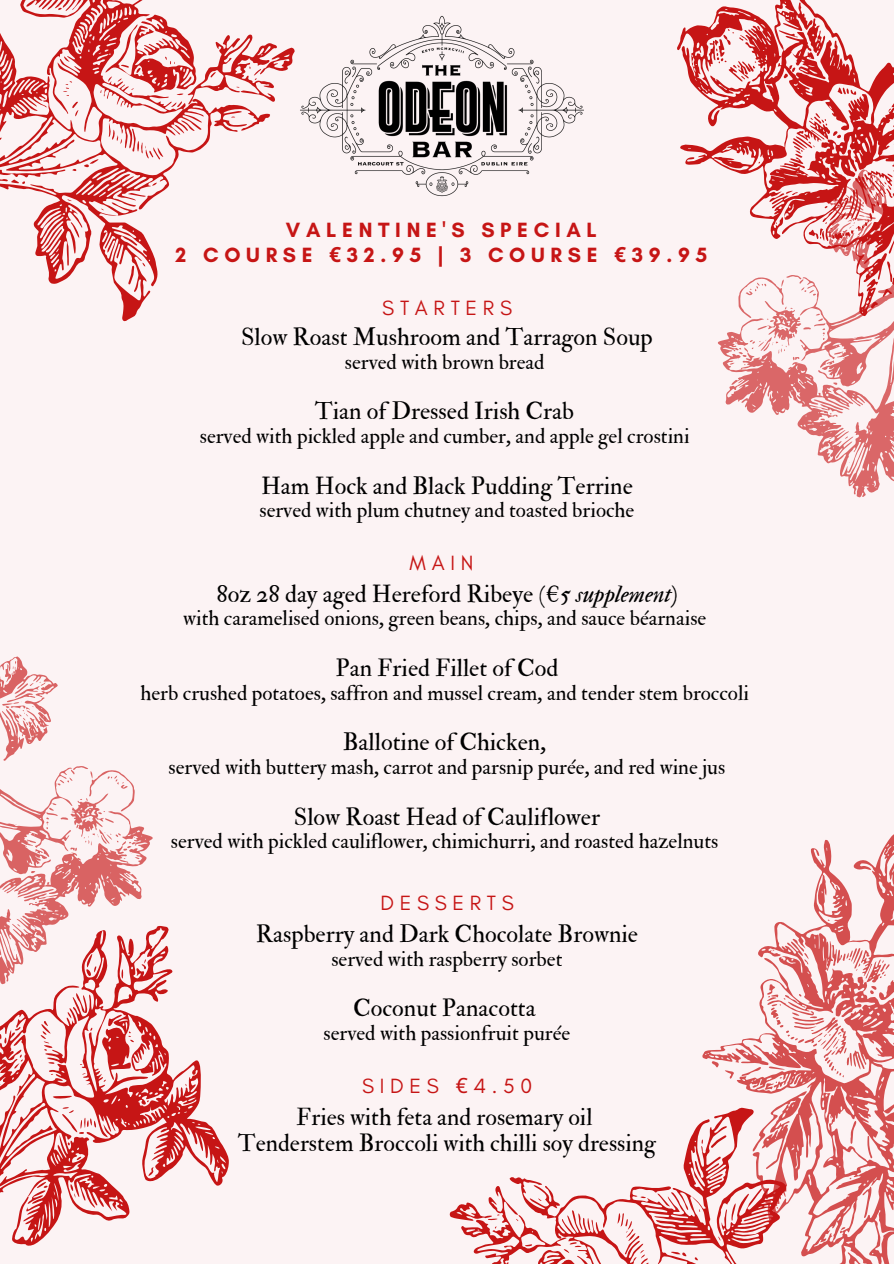
<style>
.page{position:relative;width:894px;height:1264px;background:#fff}
.page>*{position:absolute;margin:0;border:0;box-sizing:border-box;transform-origin:0 0}
.t1{font:24.3px "IM FELL Double Pica Roman";color:#000}
.t2{font:24px/26px "IM FELL Double Pica Roman";color:#000;text-align:center}
.t3{font:21px "IM FELL Double Pica Roman";color:#000}
.t4{font:700 21px/24.8px "Glacial Indifference";letter-spacing:.27em;color:#c61515;text-align:center}
.t5{font:21px "Glacial Indifference";letter-spacing:.27em;color:#c61515}
.s1{font-family:"Noto Sans"}
.s2{font-family:"IM FELL Double Pica Italic"}
</style>
<div class="page">
<div style="left:0;top:0;width:893px;height:1263px;background:#fcf3f4"></div>
<svg style="left:0;top:1033px;width:229px;height:213px"></svg>
<svg style="left:725px;top:382px;width:168px;height:116px"></svg>
<svg style="left:702px;top:835px;width:191px;height:428px"></svg>
<svg style="left:651px;top:1085px;width:213px;height:178px"></svg>
<svg style="left:657px;top:1191px;width:12px;height:18px"></svg>
<svg style="left:670px;top:1249px;width:16px;height:8px"></svg>
<svg style="left:694px;top:1256px;width:4px;height:4px"></svg>
<svg style="left:717px;top:1235px;width:3px;height:5px"></svg>
<svg style="left:726px;top:1203px;width:14px;height:17px"></svg>
<svg style="left:700px;top:1134px;width:28px;height:14px"></svg>
<svg style="left:449px;top:1177px;width:202px;height:86px"></svg>
<svg style="left:0;top:0;width:170px;height:322px"></svg>
<svg style="left:128px;top:188px;width:18px;height:14px"></svg>
<svg style="left:152px;top:181px;width:5px;height:6px"></svg>
<svg style="left:11px;top:179px;width:15px;height:7px"></svg>
<svg style="left:67px;top:199px;width:5px;height:3px"></svg>
<svg style="left:66px;top:221px;width:18px;height:17px"></svg>
<svg style="left:123px;top:262px;width:23px;height:23px"></svg>
<svg style="left:58px;top:6px;width:237px;height:166px"></svg>
<svg style="left:0;top:656px;width:173px;height:377px"></svg>
<svg style="left:677px;top:0;width:216px;height:382px"></svg>
<img style="left:300px;top:15px;width:284px;height:182px">
<p class="t4" style="left:175px;top:217px;width:533px">VALENTINE'S SPECIAL<br>2 COURSE <span class="s1">€</span>32.95 | 3 COURSE <span class="s1">€</span>39.95</p>
<p class="t5" style="left:382px;top:295px;width:131px">STARTERS</p>
<p class="t1" style="left:241px;top:322px;width:413px">Slow Roast Mushroom and Tarragon Soup</p>
<p class="t3" style="left:345px;top:349px;width:201px">served with brown bread</p>
<p class="t1" style="left:314px;top:396px;width:261px">Tian of Dressed Irish Crab</p>
<p class="t3" style="left:200px;top:423px;width:491px">served with pickled apple and cumber, and apple gel crostini</p>
<p class="t1" style="left:261px;top:471px;width:373px">Ham Hock and Black Pudding Terrine</p>
<p class="t3" style="left:259px;top:498px;width:376px">served with plum chutney and toasted brioche</p>
<p class="t5" style="left:409px;top:550px;width:65px">MAIN</p>
<p class="t1" style="left:216px;top:579px;width:462px">8oz 28 day aged Hereford Ribeye (<span class="s2">€5 supplement)</span></p>
<p class="t3" style="left:183px;top:605px;width:524px">with caramelised onions, green beans, chips, and sauce béarnaise</p>
<p class="t1" style="left:335px;top:653px;width:224px">Pan Fried Fillet of Cod</p>
<p class="t3" style="left:140px;top:680px;width:610px">herb crushed potatoes, saffron and mussel cream, and tender stem broccoli</p>
<p class="t1" style="left:342px;top:727px;width:205px">Ballotine of Chicken,</p>
<p class="t3" style="left:168px;top:754px;width:558px">served with buttery mash, carrot and parsnip purée, and red wine jus</p>
<p class="t1" style="left:294px;top:802px;width:307px">Slow Roast Head of Cauliflower</p>
<p class="t3" style="left:171px;top:828px;width:549px">served with pickled cauliflower, chimichurri, and roasted hazelnuts</p>
<p class="t5" style="left:380px;top:890px;width:135px">DESSERTS</p>
<p class="t1" style="left:256px;top:919px;width:383px">Raspberry and Dark Chocolate Brownie</p>
<p class="t3" style="left:331px;top:946px;width:232px">served with raspberry sorbet</p>
<p class="t1" style="left:353px;top:993px;width:184px">Coconut Panacotta</p>
<p class="t3" style="left:323px;top:1020px;width:248px">served with passionfruit purée</p>
<p class="t5" style="left:362px;top:1073px;width:172px">SIDES <span class="s1">€</span>4.50</p>
<p class="t2" style="left:238px;top:1104px;width:419px">Fries with feta and rosemary oil<br>Tenderstem Broccoli with chilli soy dressing</p>
</div>
